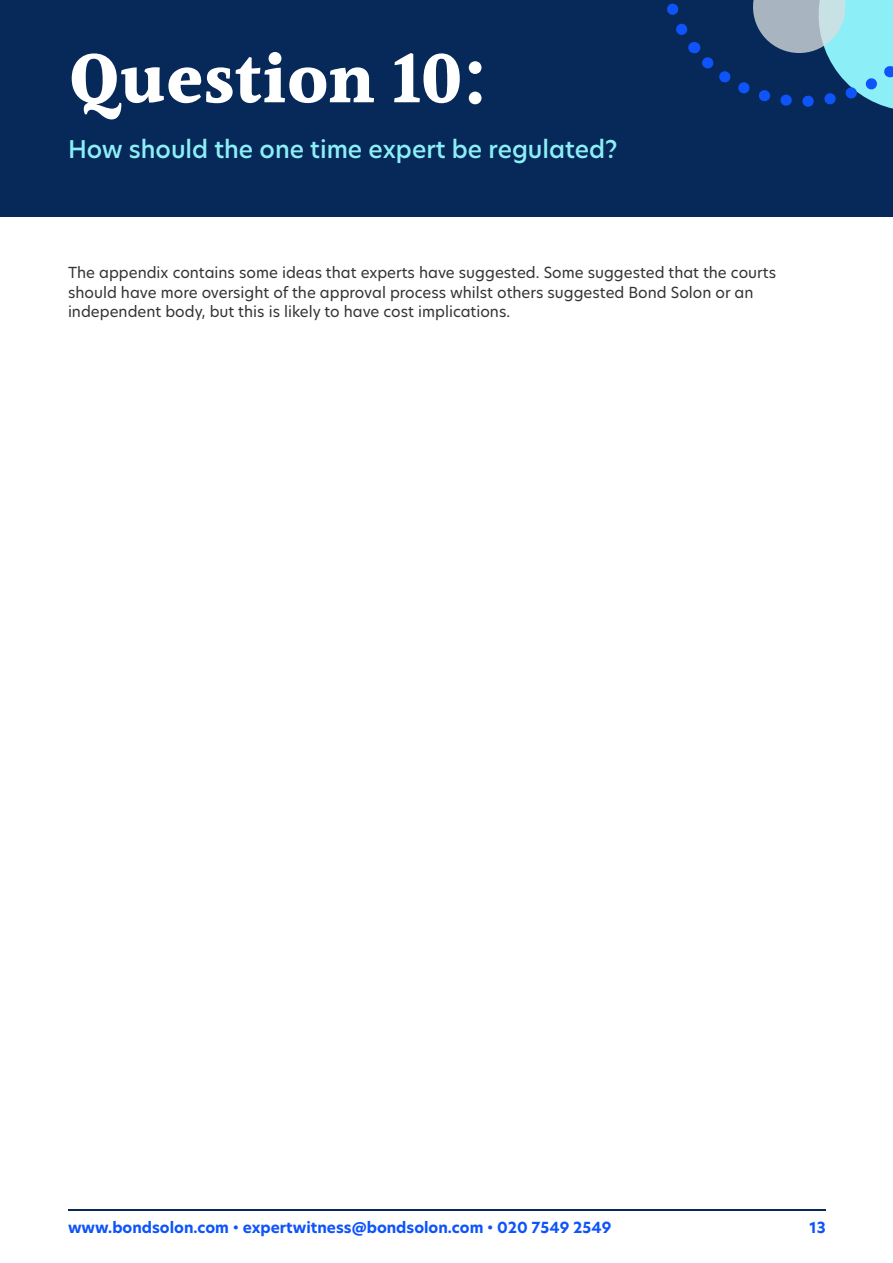
<style>
.page{position:relative;width:893px;height:1263px;background:#fff}
.page>*{position:absolute;margin:0;border:0;box-sizing:border-box;transform-origin:0 0}
.Ques_No{font:700 73.5px "Halant";color:#fff}
.Question{font:500 24px "New Hero";color:#8ceff7}
.Paragraph{font:15px/19.5px "New Hero";color:#333}
.t1{font:700 15px "New Hero";color:#0f54fa}
</style>
<div class="page">
<div style="left:0;top:0;width:893px;height:217px;background:#062959"></div>
<svg style="left:667px;top:0;width:226px;height:109px"></svg>
<hr style="left:68px;top:1209px;width:757px;height:1px;background:#062959">
<p class="Ques_No" style="left:68px;top:26px;width:421px">Question 10:</p>
<p class="Question" style="left:68px;top:133px;width:551px">How should the one time expert be regulated?</p>
<p class="Paragraph" style="left:68px;top:263px;width:709px">The appendix contains some ideas that experts have suggested. Some suggested that the courts should have more oversight of the approval process whilst others suggested Bond Solon or an independent body, but this is likely to have cost implications.</p>
<p class="t1" style="left:68px;top:1217px;width:545px">www.bondsolon.com • expertwitness@bondsolon.com • 020 7549 2549</p>
<p class="t1" style="left:810px;top:1217px;width:18px">13</p>
</div>
